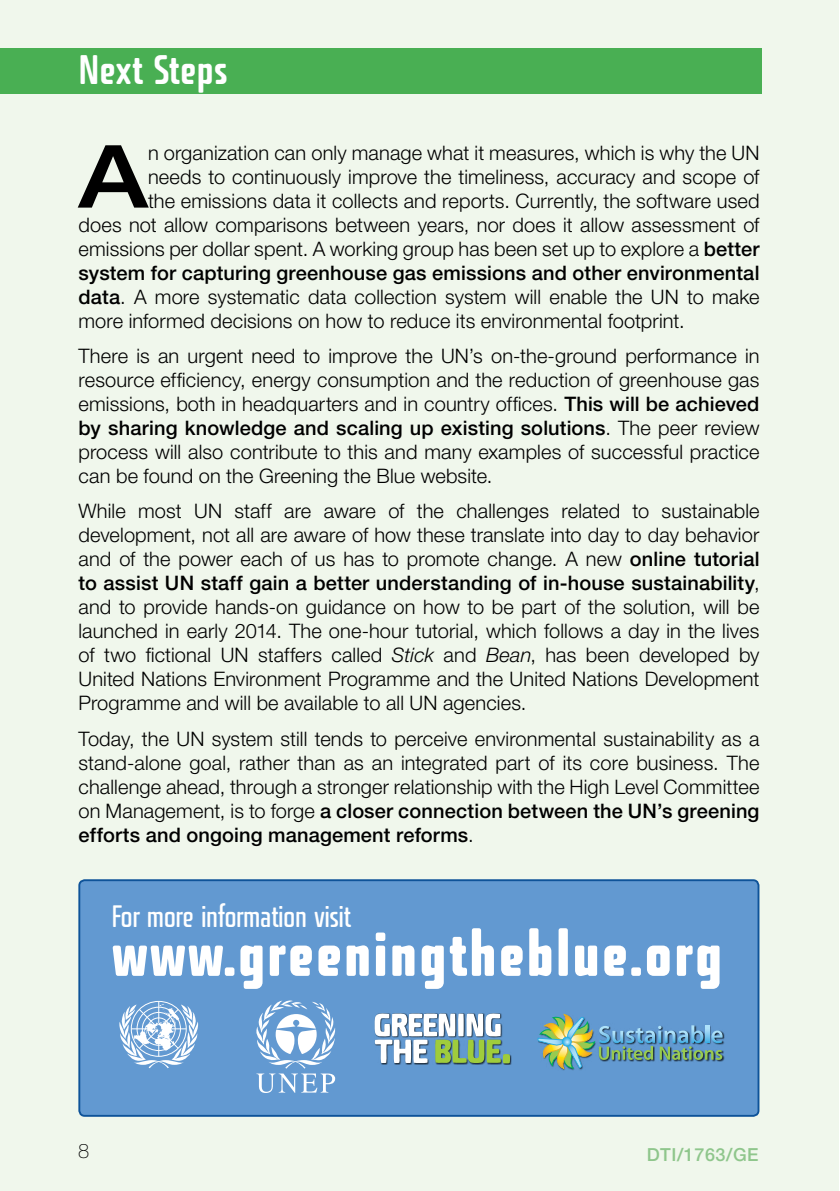
<style>
.page{position:relative;width:840px;height:1191px;background:#fff}
.page>*{position:absolute;margin:0;border:0;box-sizing:border-box;transform-origin:0 0}
.t1{font:500 expanded 87.2px "Helvetica Neue LT Pro";color:#000}
.t2{font:60px "Fishmonger ECB";letter-spacing:.02em;color:#fff}
.t3{font:40px "Fishmonger ECS";letter-spacing:-.01em;color:#fff}
.t4{font:30px "Fishmonger ECR";letter-spacing:-.04em;color:#fff}
.t5{font:300 20px/24px "Helvetica Neue LT Pro";letter-spacing:.005em;color:#000;text-align:justify}
.t6{font:500 20px "Helvetica Neue LT Pro";letter-spacing:.005em;color:#000}
.t7{font:100 20px "Helvetica Neue LT Pro";color:#000}
.t8{font:500 18px "Helvetica Neue LT Pro";letter-spacing:.03em;color:#8fc68c}
.s1{font-weight:500}
.s2{font-style:italic}
</style>
<div class="page">
<div style="left:0;top:1px;width:838px;height:1190px;background:#f0f7ec"></div>
<div style="left:0;top:48px;width:761px;height:46px;background:#49af53"></div>
<div style="left:79px;top:880px;width:679px;height:235px;background:#6299d1;border-radius:5px"></div>
<div style="left:78px;top:879px;width:681px;height:237px;border:2px solid #0e5399;border-radius:5px"></div>
<svg style="left:119px;top:1001px;width:79px;height:67px"></svg>
<svg style="left:256px;top:1000px;width:80px;height:93px"></svg>
<div style="left:537px;top:1014px;width:187px;height:56px;background:#000;opacity:.75"></div>
<img style="left:537px;top:1014px;width:185px;height:55px">
<div style="left:561px;top:1036px;width:10px;height:10px;border:1px solid #2cace2;border-radius:4px"></div>
<div style="left:374px;top:1013px;width:137px;height:52px;background:#000;opacity:.75"></div>
<svg style="left:374px;top:1013px;width:127px;height:50px"></svg>
<div style="left:502px;top:1053px;width:8px;height:10px;background:#9fcc3c"></div>
<h3 class="t3" style="left:78px;top:43px;width:151px">Next Steps</h3>
<h1 class="t1" style="left:78px;top:122px;width:71px">A</h1>
<p class="t5" style="left:148px;top:140px;width:612px">n organization can only manage what it measures, which is why the UN</p>
<p class="t5" style="left:148px;top:164px;width:612px">needs to continuously improve the timeliness, accuracy and scope of</p>
<p class="t5" style="left:148px;top:188px;width:612px">the emissions data it collects and reports. Currently, the software used</p>
<p class="t5" style="left:78px;top:212px;width:682px">does not allow comparisons between years, nor does it allow assessment of</p>
<p class="t5" style="left:78px;top:236px;width:682px">emissions per dollar spent. A working group has been set up to explore a <span class="s1">better</span></p>
<p class="t6" style="left:78px;top:260px;width:682px">system for capturing greenhouse gas emissions and other environmental</p>
<p class="t5" style="left:78px;top:284px;width:682px"><span class="s1">data</span>. A more systematic data collection system will enable the UN to make</p>
<p class="t5" style="left:78px;top:308px;width:607px">more informed decisions on how to reduce its environmental footprint.</p>
<p class="t5" style="left:78px;top:343px;width:682px">There is an urgent need to improve the UN’s on-the-ground performance in resource efficiency, energy consumption and the reduction of greenhouse gas emissions, both in headquarters and in country offices. <span class="s1">This will be achieved by sharing knowledge and scaling up existing solutions</span>. The peer review process will also contribute to this and many examples of successful practice can be found on the Greening the Blue website.</p>
<p class="t5" style="left:78px;top:499px;width:682px">While most UN staff are aware of the challenges related to sustainable development, not all are aware of how these translate into day to day behavior and of the power each of us has to promote change. A new <span class="s1">online tutorial to assist UN staff gain a better understanding of in-house sustainability</span>, and to provide hands-on guidance on how to be part of the solution, will be launched in early 2014. The one-hour tutorial, which follows a day in the lives of two fictional UN staffers called <span class="s2">Stick</span> and <span class="s2">Bean</span>, has been developed by United Nations Environment Programme and the United Nations Development Programme and will be available to all UN agencies.</p>
<p class="t5" style="left:78px;top:726px;width:682px">Today, the UN system still tends to perceive environmental sustainability as a stand-alone goal, rather than as an integrated part of its core business. The challenge ahead, through a stronger relationship with the High Level Committee on Management, is to forge <span class="s1">a closer connection between the UN’s greening efforts and ongoing management reforms</span>.</p>
<h3 class="t4" style="left:111px;top:896px;width:241px">For more information visit</h3>
<h2 class="t2" style="left:111px;top:912px;width:612px">www.greeningtheblue.org</h2>
<p class="t7" style="left:78px;top:1139px;width:13px">8</p>
<p class="t8" style="left:646px;top:1143px;width:113px">DTI/1763/GE</p>
</div>
